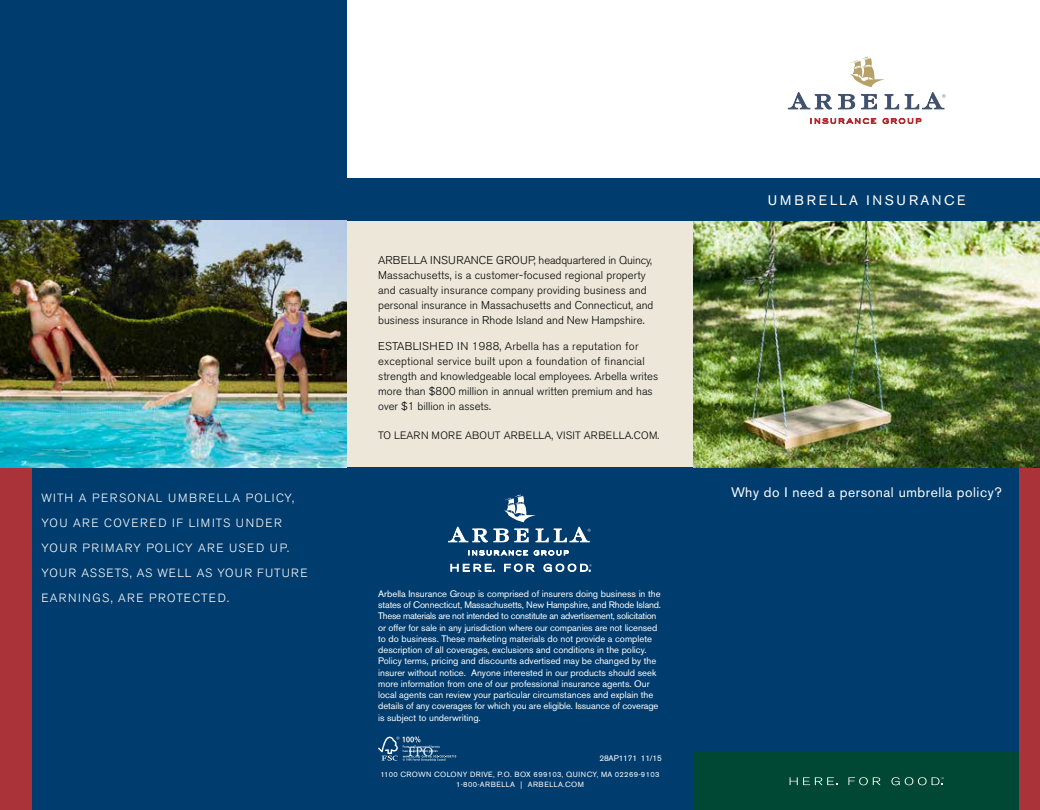
<style>
.page{position:relative;width:1040px;height:810px;background:#fff}
.page>*{position:absolute;margin:0;border:0;box-sizing:border-box;transform-origin:0 0}
.t1{font:13.75px "Akzidenz Grotesk BE";letter-spacing:.04em;color:#fff}
.t2{font:13.75px "Akzidenz Grotesk BE";letter-spacing:.19em;color:#fff}
.t3{font:13.25px "Adobe Garamond";color:#fff}
.t4{font:300 11.88px/25px "Akzidenz Grotesk BE";letter-spacing:.11em;color:#fff}
.t5{font:300 11.25px/15px "Akzidenz Grotesk BE";color:#000}
.t6{font:300 10.62px "Akzidenz Grotesk BE";letter-spacing:.03em;color:#000}
.t7{font:9.38px/11.2px "Akzidenz Grotesk BE";color:#fff}
.t8{font:8.12px "Akzidenz Grotesk BE";letter-spacing:-.02em;color:#fff}
.t9{font:7.5px/10px "Akzidenz Grotesk BE";letter-spacing:.04em;color:#fff;text-align:center}
</style>
<div class="page">
<div style="left:347px;top:212px;width:346px;height:268px;background:#ece7d9"></div>
<div style="left:1018px;top:346px;width:21px;height:464px;background:#aa3239"></div>
<div style="left:693px;top:397px;width:325px;height:413px;background:#003c6d"></div>
<div style="left:0;top:0;width:347px;height:810px;background:#003c6d"></div>
<div style="left:347px;top:467px;width:346px;height:343px;background:#003c6d"></div>
<div style="left:693px;top:752px;width:325px;height:58px;background:#004833"></div>
<img style="left:693px;top:221px;width:346px;height:246px">
<div style="left:347px;top:179px;width:692px;height:42px;background:#003c6d"></div>
<svg style="left:378px;top:736px;width:78px;height:25px"></svg>
<div style="left:0;top:346px;width:32px;height:464px;background:#aa3239"></div>
<img style="left:0;top:221px;width:347px;height:246px">
<svg style="left:789px;top:777px;width:8px;height:8px"></svg>
<svg style="left:803px;top:777px;width:34px;height:8px"></svg>
<svg style="left:848px;top:777px;width:32px;height:8px"></svg>
<svg style="left:891px;top:777px;width:52px;height:8px"></svg>
<svg style="left:810px;top:118px;width:66px;height:6px"></svg>
<svg style="left:882px;top:118px;width:39px;height:6px"></svg>
<svg style="left:788px;top:56px;width:157px;height:54px"></svg>
<svg style="left:468px;top:550px;width:101px;height:6px"></svg>
<svg style="left:450px;top:563px;width:45px;height:9px"></svg>
<svg style="left:504px;top:563px;width:31px;height:9px"></svg>
<svg style="left:543px;top:563px;width:48px;height:9px"></svg>
<svg style="left:448px;top:494px;width:142px;height:49px"></svg>
<p class="t4" style="left:42px;top:486px;width:267px">WITH A PERSONAL UMBRELLA POLICY,<br>YOU ARE COVERED IF LIMITS UNDER<br>YOUR PRIMARY POLICY ARE USED UP.<br>YOUR ASSETS, AS WELL AS YOUR FUTURE<br>EARNINGS, ARE PROTECTED.</p>
<p class="t5" style="left:378px;top:253px;width:277px">ARBELLA INSURANCE GROUP, headquartered in Quincy, Massachusetts, is a customer-focused regional property and casualty insurance company providing business and personal insurance in Massachusetts and Connecticut, and business insurance in Rhode Island and New Hampshire.</p>
<p class="t5" style="left:378px;top:339px;width:281px">ESTABLISHED IN 1988, Arbella has a reputation for exceptional service built upon a foundation of financial strength and knowledgeable local employees. Arbella writes more than $800 million in annual written premium and has over $1 billion in assets.</p>
<p class="t6" style="left:378px;top:430px;width:283px">TO LEARN MORE ABOUT ARBELLA, VISIT ARBELLA.COM.</p>
<p class="t7" style="left:378px;top:588px;width:284px">Arbella Insurance Group is comprised of insurers doing business in the states of Connecticut, Massachusetts, New Hampshire, and Rhode Island.<br>These materials are not intended to constitute an advertisement, solicitation or offer for sale in any jurisdiction where our companies are not licensed to do business. These marketing materials do not provide a complete description of all coverages, exclusions and conditions in the policy.<br>Policy terms, pricing and discounts advertised may be changed by the insurer without notice. Anyone interested in our products should seek more information from one of our professional insurance agents. Our local agents can review your particular circumstances and explain the details of any coverages for which you are eligible. Issuance of coverage is subject to underwriting.</p>
<h2 class="t3" style="left:408px;top:745px;width:26px">FPO</h2>
<p class="t8" style="left:599px;top:753px;width:64px">28AP1171 11/15</p>
<p class="t9" style="left:380px;top:769px;width:280px">1100 CROWN COLONY DRIVE, P.O. BOX 699103, QUINCY, MA 02269-9103<br>1-800-ARBELLA | ARBELLA.COM</p>
<h1 class="t2" style="left:768px;top:192px;width:199px">UMBRELLA INSURANCE</h1>
<h1 class="t1" style="left:731px;top:484px;width:272px">Why do I need a personal umbrella policy?</h1>
</div>
